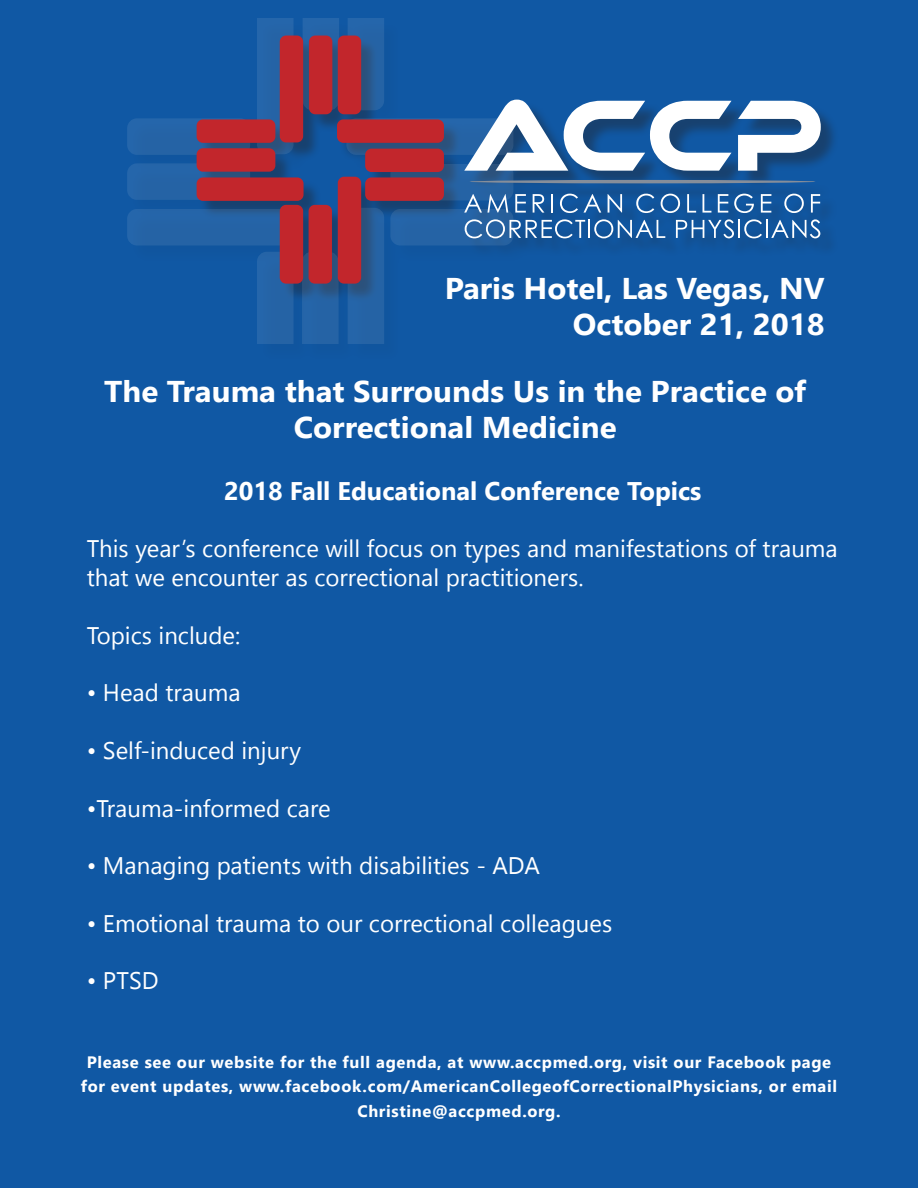
<style>
.page{position:relative;width:918px;height:1188px;background:#1058a4}
.page>*{position:absolute;margin:0;border:0;box-sizing:border-box;transform-origin:0 0}
.t1{font:700 30px/36px "Nirmala UI";color:#fff;text-align:right;scale:1.04 1}
.t2{font:700 25.5px "Nirmala UI";color:#fff}
.t3{font:24px/28.8px "Nirmala UI";color:#fff}
.t4{font:700 16.5px/24px "Nirmala UI";letter-spacing:.04em;color:#fff;text-align:center}
</style>
<div class="page">
<div style="left:131px;top:22px;width:708px;height:339px;background:#231f20;opacity:.4"></div>
<svg style="left:127px;top:19px;width:386px;height:324px"></svg>
<svg style="left:197px;top:36px;width:247px;height:248px"></svg>
<svg style="left:464px;top:100px;width:357px;height:71px"></svg>
<hr style="left:469px;top:180px;width:347px;height:3px;background:#868e9a;border-radius:50%">
<svg style="left:464px;top:194px;width:44px;height:19px"></svg>
<svg style="left:515px;top:194px;width:11px;height:19px"></svg>
<svg style="left:533px;top:194px;width:11px;height:19px"></svg>
<svg style="left:551px;top:194px;width:2px;height:19px"></svg>
<svg style="left:560px;top:194px;width:41px;height:19px"></svg>
<svg style="left:608px;top:194px;width:14px;height:19px"></svg>
<svg style="left:636px;top:194px;width:18px;height:19px"></svg>
<svg style="left:661px;top:194px;width:19px;height:19px"></svg>
<svg style="left:687px;top:194px;width:9px;height:19px"></svg>
<svg style="left:703px;top:194px;width:8px;height:19px"></svg>
<svg style="left:718px;top:194px;width:10px;height:19px"></svg>
<svg style="left:734px;top:194px;width:20px;height:19px"></svg>
<svg style="left:761px;top:194px;width:10px;height:19px"></svg>
<svg style="left:784px;top:194px;width:20px;height:19px"></svg>
<svg style="left:811px;top:194px;width:9px;height:19px"></svg>
<svg style="left:465px;top:219px;width:200px;height:19px"></svg>
<svg style="left:676px;top:219px;width:144px;height:19px"></svg>
<p class="t1" style="left:445px;top:268px;width:367px">Paris Hotel, Las Vegas, NV<br>October 21, 2018</p>
<p class="t1" style="left:104px;top:371px;width:676px;text-align:center">The Trauma that Surrounds Us in the Practice of<br>Correctional Medicine</p>
<p class="t2" style="left:224px;top:469px;width:479px">2018 Fall Educational Conference Topics</p>
<p class="t3" style="left:87px;top:533px;width:753px">This year’s conference will focus on types and manifestations of trauma that we encounter as correctional practitioners.</p>
<p class="t3" style="left:87px;top:619px;width:155px">Topics include:</p>
<p class="t3" style="left:87px;top:677px;width:156px">• Head trauma</p>
<p class="t3" style="left:87px;top:735px;width:216px">• Self-induced injury</p>
<p class="t3" style="left:87px;top:792px;width:245px">•Trauma-informed care</p>
<p class="t3" style="left:87px;top:850px;width:455px">• Managing patients with disabilities - ADA</p>
<p class="t3" style="left:87px;top:907px;width:527px">• Emotional trauma to our correctional colleagues</p>
<p class="t3" style="left:87px;top:965px;width:73px">• PTSD</p>
<p class="t4" style="left:81px;top:1049px;width:758px">Please see our website for the full agenda, at www.accpmed.org, visit our Facebook page for event updates, www.facebook.com/AmericanCollegeofCorrectionalPhysicians, or email<br>Christine@accpmed.org.</p>
</div>
